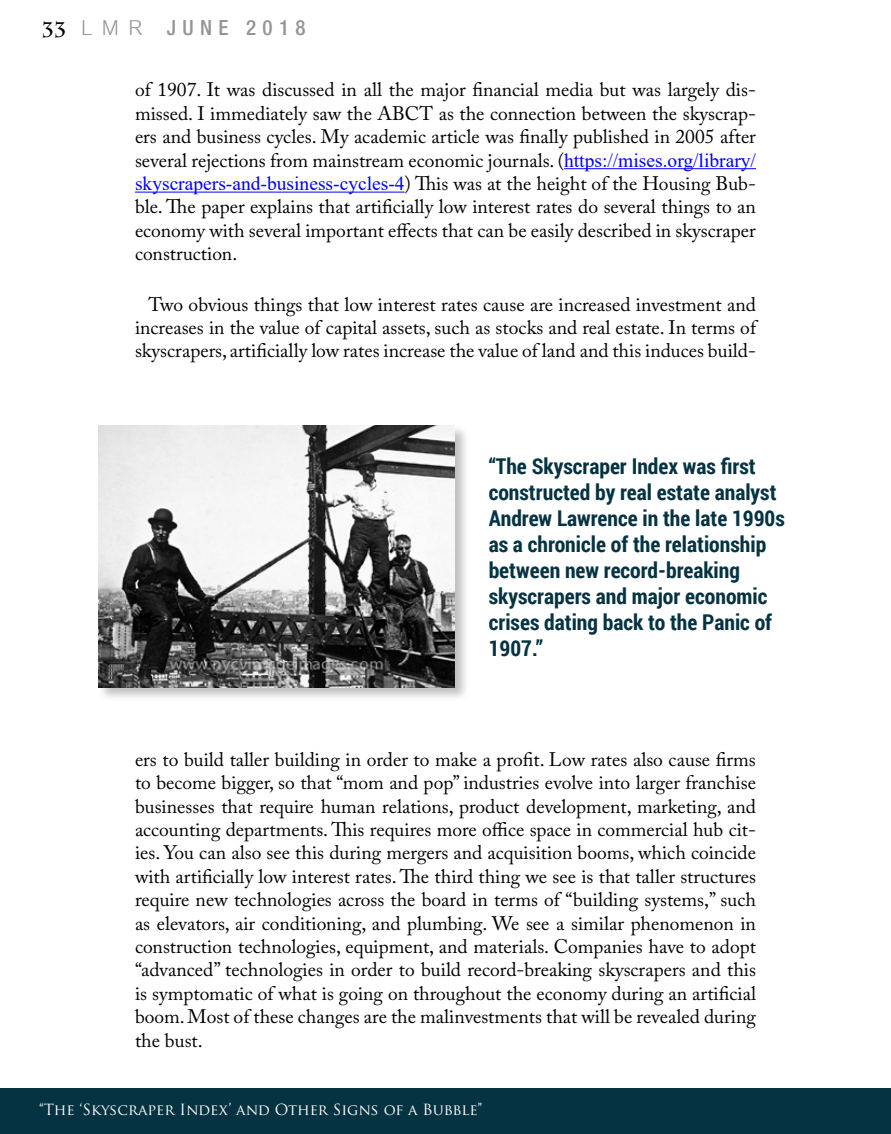
<style>
.page{position:relative;width:891px;height:1134px;background:#fff}
.page>*{position:absolute;margin:0;border:0;box-sizing:border-box;transform-origin:0 0}
.t1{font:700 21.75px/26.1px "Roboto Condensed";color:#063342}
.t2{font:500 condensed 21px "Helvetica Neue LT Std";letter-spacing:.3em;color:#939598}
.t3{font:19.5px/23.4px "Adobe Caslon Pro";color:#000;text-align:justify}
.t4{font:15px "Trajan Pro";color:#fff}
.s1{font-family:"Charlemagne Std";font-weight:700;font-stretch:normal;color:#000}
.s2{font-family:"Cordia New";font-weight:400;font-stretch:normal;font-size:31.5px}
.s3{font-family:"Times New Roman";color:#00f}
</style>
<div class="page">
<hr style="left:564px;top:168px;width:192px;height:1px;background:#00f">
<hr style="left:135px;top:192px;width:270px;height:1px;background:#00f">
<div style="left:0;top:1089px;width:891px;height:45px;background:#063342"></div>
<div style="left:97px;top:424px;width:372px;height:278px;background:#000;opacity:.25"></div>
<img style="left:98px;top:426px;width:357px;height:261px">
<p class="t2" style="left:42px;top:15px;width:265px"><span class="s1">33</span> <span class="s2">LMR</span> JUNE 2018</p>
<p class="t3" style="left:135px;top:78px;width:623px">of 1907. It was discussed in all the major financial media but was largely dis&shy;missed. I immediately saw the ABCT as the connection between the skyscrap&shy;ers and business cycles. My academic article was finally published in 2005 after several rejections from mainstream economic journals. (<span class="s3">https://mises.org/library/ skyscrapers-and-business-cycles-4</span>) This was at the height of the Housing Bub&shy;ble. The paper explains that artificially low interest rates do several things to an economy with several important effects that can be easily described in skyscraper construction.</p>
<p class="t3" style="left:135px;top:292px;width:623px;text-indent:13px">Two obvious things that low interest rates cause are increased investment and increases in the value of capital assets, such as stocks and real estate. In terms of skyscrapers, artificially low rates increase the value of land and this induces build-</p>
<p class="t1" style="left:489px;top:452px;width:298px">“The Skyscraper Index was first constructed by real estate analyst<br>Andrew Lawrence in the late 1990s as a chronicle of the relationship between new record-breaking skyscrapers and major economic crises dating back to the Panic of<br>1907.”</p>
<p class="t3" style="left:135px;top:747px;width:623px">ers to build taller building in order to make a profit. Low rates also cause firms to become bigger, so that “mom and pop” industries evolve into larger franchise businesses that require human relations, product development, marketing, and accounting departments. This requires more office space in commercial hub cit&shy;ies. You can also see this during mergers and acquisition booms, which coincide with artificially low interest rates. The third thing we see is that taller structures require new technologies across the board in terms of “building systems,” such as elevators, air conditioning, and plumbing. We see a similar phenomenon in construction technologies, equipment, and materials. Companies have to adopt “advanced” technologies in order to build record-breaking skyscrapers and this is symptomatic of what is going on throughout the economy during an artificial boom. Most of these changes are the malinvestments that will be revealed during the bust.</p>
<p class="t4" style="left:39px;top:1100px;width:445px">“The ‘Skyscraper Index’ and Other Signs of a Bubble”</p>
</div>
